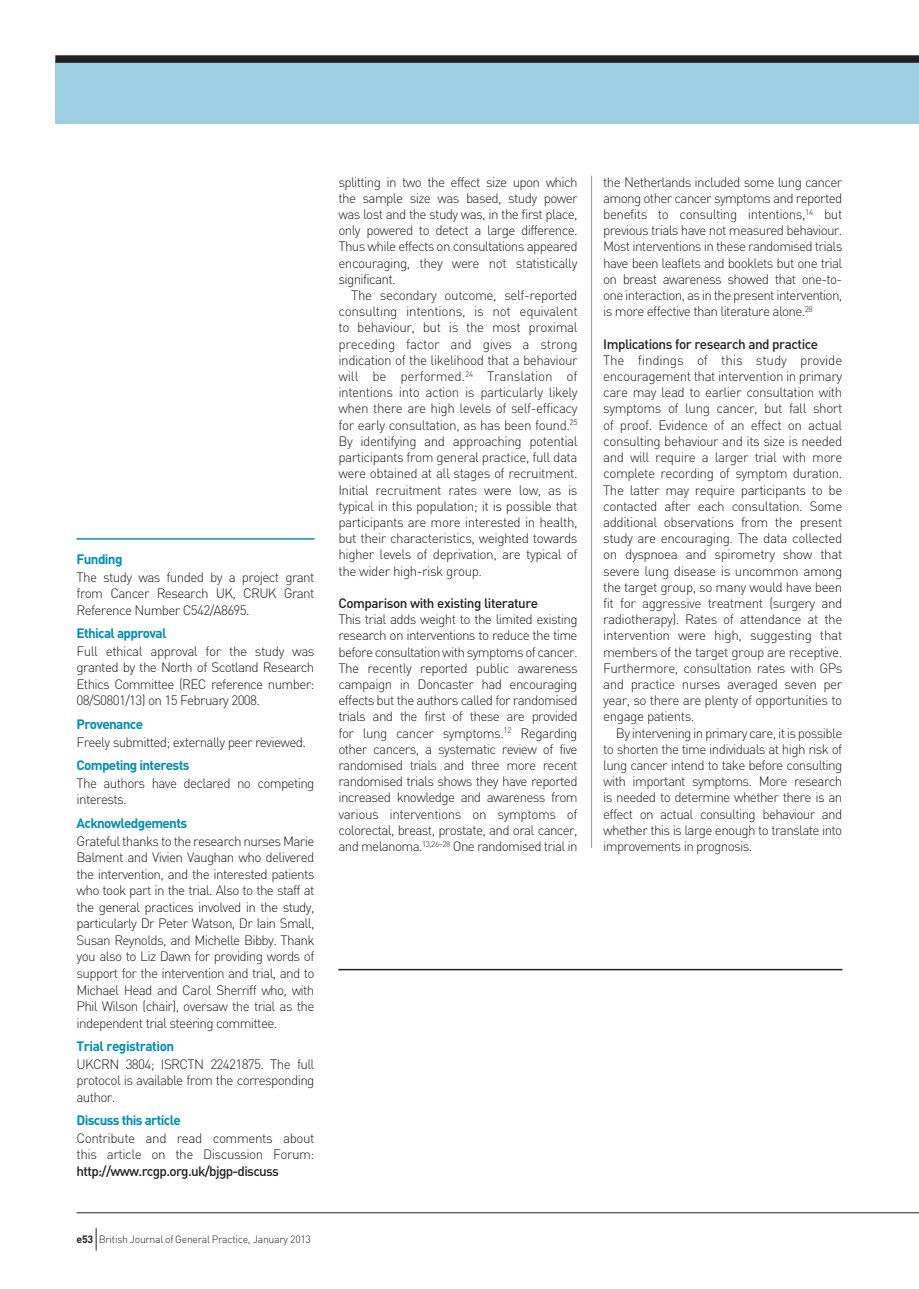
<style>
.page{position:relative;width:919px;height:1289px;background:#fff}
.page>*{position:absolute;margin:0;border:0;box-sizing:border-box;transform-origin:0 0}
.t1{font:300 13.5px/16.2px "DIN";letter-spacing:-.05em;color:#231f20;text-align:justify}
.t2{font:500 13.5px "DIN";letter-spacing:-.035em;color:#231f20}
.t3{font:700 13.5px "DIN";letter-spacing:-.05em;color:#008fb3}
.t4{font:300 10.5px "DIN";letter-spacing:-.025em;color:#231f20}
.s1{font-weight:700}
</style>
<div class="page">
<div style="left:55px;top:60px;width:863px;height:64px;background:#9ecee1"></div>
<div style="left:55px;top:55px;width:863px;height:8px;background:#231f20"></div>
<hr style="left:591px;top:176px;width:1px;height:672px;background:#939598">
<hr style="left:77px;top:538px;width:237px;height:1px;background:#008fb3">
<hr style="left:338px;top:968px;width:504px;height:2px;background:#231f20">
<hr style="left:77px;top:1212px;width:841px;height:1px;background:#231f20">
<svg style="left:96px;top:1228px;width:1px;height:22px"></svg>
<p class="t3" style="left:77px;top:550px;width:47px">Funding</p>
<p class="t1" style="left:77px;top:568px;width:239px">The study was funded by a project grant from Cancer Research UK, CRUK Grant Reference Number C542/A8695.</p>
<p class="t3" style="left:77px;top:624px;width:91px">Ethical approval</p>
<p class="t1" style="left:77px;top:642px;width:239px">Full ethical approval for the study was granted by the North of Scotland Research Ethics Committee (REC reference number:<br>08/S0801/13) on 15 February 2008.</p>
<p class="t3" style="left:77px;top:715px;width:68px">Provenance</p>
<p class="t1" style="left:77px;top:733px;width:231px">Freely submitted; externally peer reviewed.</p>
<p class="t3" style="left:77px;top:756px;width:114px">Competing interests</p>
<p class="t1" style="left:77px;top:774px;width:239px">The authors have declared no competing interests.</p>
<p class="t3" style="left:77px;top:814px;width:112px">Acknowledgements</p>
<p class="t1" style="left:77px;top:832px;width:239px">Grateful thanks to the research nurses Marie Balment and Vivien Vaughan who delivered the intervention, and the interested patients who took part in the trial. Also to the staff at the general practices involved in the study, particularly Dr Peter Watson, Dr Iain Small, Susan Reynolds, and Michelle Bibby. Thank you also to Liz Dawn for providing words of support for the intervention and trial, and to Michael Head and Carol Sherriff who, with Phil Wilson (chair), oversaw the trial as the independent trial steering committee.</p>
<p class="t3" style="left:77px;top:1037px;width:99px">Trial registration</p>
<p class="t1" style="left:77px;top:1055px;width:239px">UKCRN 3804; ISRCTN 22421875. The full protocol is available from the corresponding author.</p>
<p class="t3" style="left:77px;top:1111px;width:106px">Discuss this article</p>
<p class="t1" style="left:77px;top:1129px;width:239px">Contribute and read comments about this article on the Discussion Forum:</p>
<p class="t2" style="left:77px;top:1162px;width:204px">http://www.rcgp.org.uk/bjgp-discuss</p>
<p class="t4" style="left:77px;top:1232px;width:236px"><span class="s1">e53</span> British Journal of General Practice, January 2013</p>
<p class="t1" style="left:338px;top:173px;width:241px">splitting in two the effect size upon which the sample size was based, study power was lost and the study was, in the first place, only powered to detect a large difference.<br>Thus while effects on consultations appeared encouraging, they were not statistically significant.</p>
<p class="t1" style="left:338px;top:287px;width:241px;text-indent:13px">The secondary outcome, self-reported consulting intentions, is not equivalent to behaviour, but is the most proximal preceding factor and gives a strong indication of the likelihood that a behaviour will be performed.<sup>24</sup> Translation of intentions into action is particularly likely when there are high levels of self-efficacy for early consultation, as has been found.<sup>25<br></sup>By identifying and approaching potential participants from general practice, full data were obtained at all stages of recruitment.<br>Initial recruitment rates were low, as is typical in this population; it is possible that participants are more interested in health, but their characteristics, weighted towards higher levels of deprivation, are typical of the wider high-risk group.</p>
<p class="t2" style="left:338px;top:594px;width:201px">Comparison with existing literature</p>
<p class="t1" style="left:338px;top:611px;width:241px">This trial adds weight to the limited existing research on interventions to reduce the time before consultation with symptoms of cancer.<br>The recently reported public awareness campaign in Doncaster had encouraging effects but the authors called for randomised trials and the first of these are provided for lung cancer symptoms.<sup>12</sup> Regarding other cancers, a systematic review of five randomised trials and three more recent randomised trials shows they have reported increased knowledge and awareness from various interventions on symptoms of colorectal, breast, prostate, and oral cancer, and melanoma.<sup>13,26–28</sup> One randomised trial in</p>
<p class="t1" style="left:603px;top:173px;width:241px">the Netherlands included some lung cancer among other cancer symptoms and reported benefits to consulting intentions,<sup>14</sup> but previous trials have not measured behaviour.<br>Most interventions in these randomised trials have been leaflets and booklets but one trial on breast awareness showed that one-to&shy;one interaction, as in the present intervention, is more effective than literature alone.<sup>28</sup></p>
<p class="t2" style="left:603px;top:335px;width:216px">Implications for research and practice</p>
<p class="t1" style="left:603px;top:352px;width:241px">The findings of this study provide encouragement that intervention in primary care may lead to earlier consultation with symptoms of lung cancer, but fall short of proof. Evidence of an effect on actual consulting behaviour and its size is needed and will require a larger trial with more complete recording of symptom duration.<br>The latter may require participants to be contacted after each consultation. Some additional observations from the present study are encouraging. The data collected on dyspnoea and spirometry show that severe lung disease is uncommon among the target group, so many would have been fit for aggressive treatment (surgery and radiotherapy). Rates of attendance at the intervention were high, suggesting that members of the target group are receptive.<br>Furthermore, consultation rates with GPs and practice nurses averaged seven per year, so there are plenty of opportunities to engage patients.</p>
<p class="t1" style="left:603px;top:724px;width:241px;text-indent:13px">By intervening in primary care, it is possible to shorten the time individuals at high risk of lung cancer intend to take before consulting with important symptoms. More research is needed to determine whether there is an effect on actual consulting behaviour and whether this is large enough to translate into improvements in prognosis.</p>
</div>
